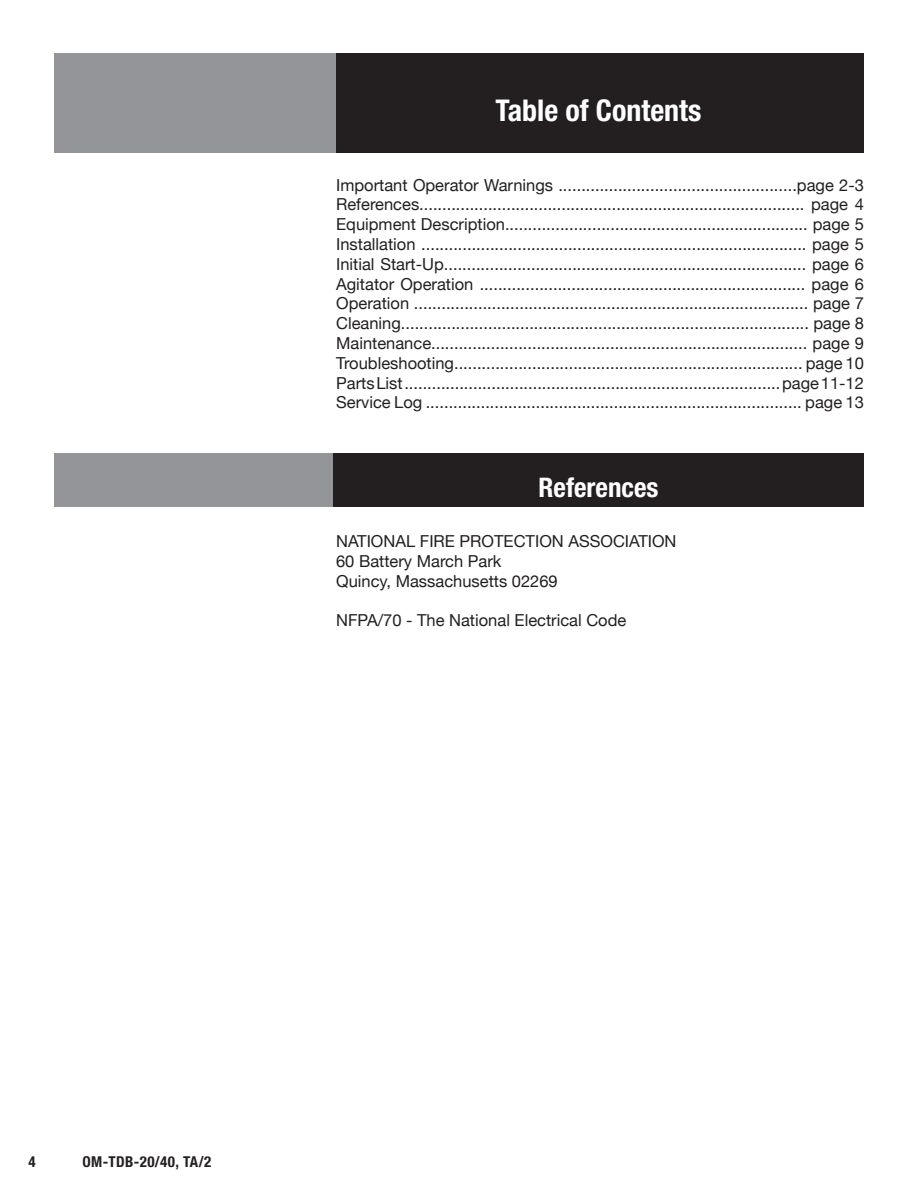
<style>
.page{position:relative;width:918px;height:1188px;background:#fff}
.page>*{position:absolute;margin:0;border:0;box-sizing:border-box;transform-origin:0 0}
.t1{font:700 condensed 30px "Helvetica Neue";color:#fff}
.t2{font:700 condensed 27px "Helvetica Neue";color:#fff}
.t3{font:16.5px/19.8px "Helvetica Neue";color:#231f20;text-align:justify}
.t4{font:700 condensed 15px "Helvetica Neue";letter-spacing:.025em;color:#231f20}
</style>
<div class="page">
<div style="left:333px;top:54px;width:531px;height:99px;background:#231f20"></div>
<div style="left:54px;top:54px;width:282px;height:99px;background:#939598"></div>
<div style="left:333px;top:453px;width:531px;height:54px;background:#231f20"></div>
<div style="left:54px;top:453px;width:279px;height:54px;background:#939598"></div>
<h1 class="t1" style="left:496px;top:92px;width:207px">Table of Contents</h1>
<p class="t3" style="left:336px;top:176px;width:529px">Important Operator Warnings ....................................................page 2-3<br>References.................................................................................... page 4<br>Equipment Description.................................................................. page 5<br>Installation .................................................................................... page 5<br>Initial Start-Up............................................................................... page 6<br>Agitator Operation ....................................................................... page 6<br>Operation ...................................................................................... page 7<br>Cleaning......................................................................................... page 8<br>Maintenance.................................................................................. page 9<br>Troubleshooting............................................................................ page 10<br>Parts List .................................................................................. page 11-12<br>Service Log .................................................................................. page 13</p>
<h2 class="t2" style="left:539px;top:471px;width:121px">References</h2>
<p class="t3" style="left:336px;top:532px;width:342px;text-align:left">NATIONAL FIRE PROTECTION ASSOCIATION<br>60 Battery March Park<br>Quincy, Massachusetts 02269</p>
<p class="t3" style="left:336px;top:611px;width:292px">NFPA/70 - The National Electrical Code</p>
<p class="t4" style="left:28px;top:1153px;width:9px">4</p>
<p class="t4" style="left:82px;top:1153px;width:130px">OM-TDB-20/40, TA/2</p>
</div>
